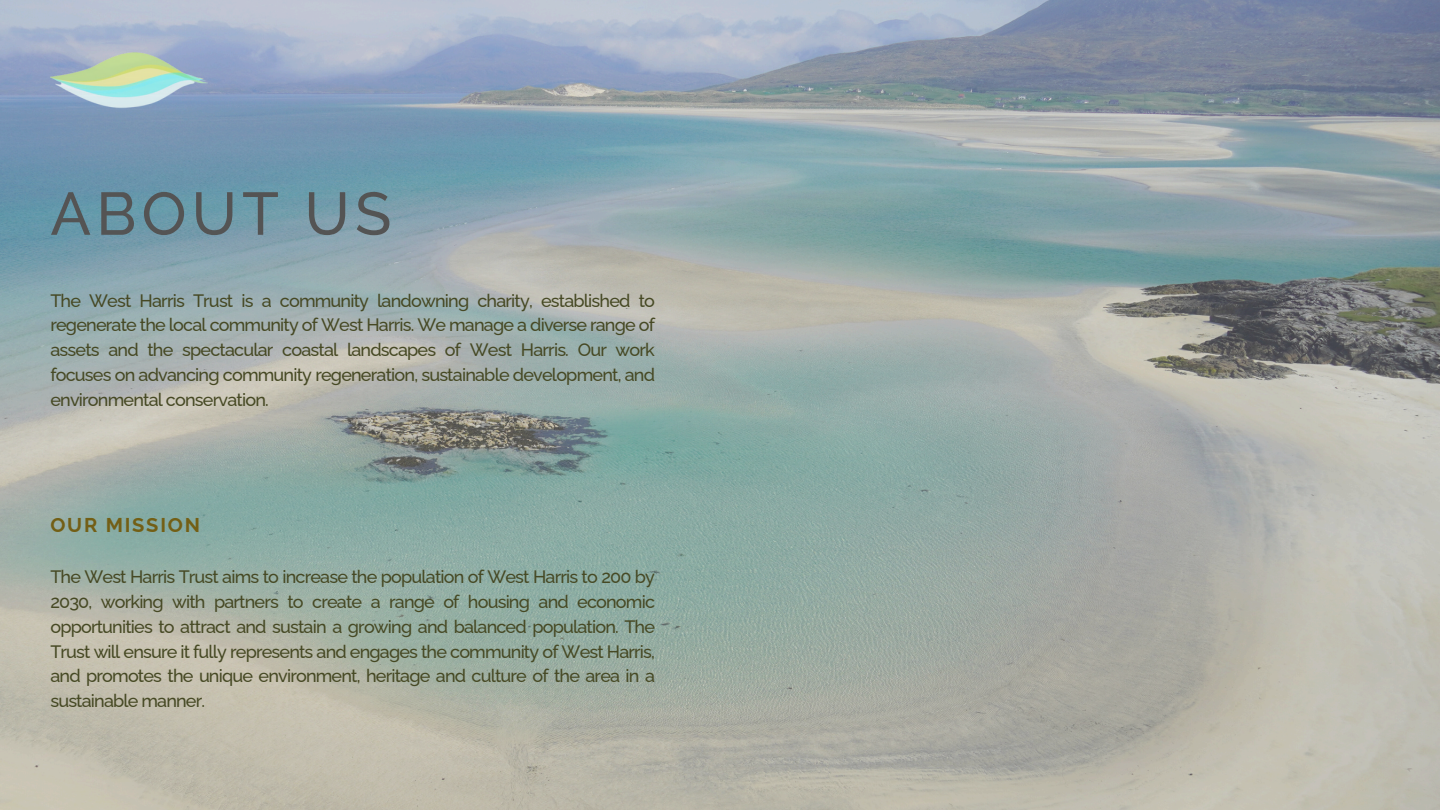
<style>
.page{position:relative;width:1440px;height:810px;background:#fff}
.page>*{position:absolute;margin:0;border:0;box-sizing:border-box;transform-origin:0 0}
.t1{font:500 60px "Raleway";letter-spacing:.085em;color:#545454}
.t2{font:700 20px "Raleway";letter-spacing:.09em;color:#735f15}
.t3{font:500 18px/24.8px "Raleway";letter-spacing:-.045em;color:#464924;text-align:justify}
</style>
<div class="page">
<img style="left:0;top:0;width:1440px;height:810px">
<img style="left:50px;top:51px;width:162px;height:60px">
<p class="t1" style="left:50px;top:178px;width:343px">ABOUT US</p>
<p class="t3" style="left:50px;top:288px;width:606px">The West Harris Trust is a community landowning charity, established to regenerate the local community of West Harris. We manage a diverse range of assets and the spectacular coastal landscapes of West Harris. Our work focuses on advancing community regeneration, sustainable development, and environmental conservation.</p>
<p class="t2" style="left:50px;top:513px;width:151px">OUR MISSION</p>
<h1 class="t3" style="left:50px;top:565px;width:606px">The West Harris Trust aims to increase the population of West Harris to 200 by 2030, working with partners to create a range of housing and economic opportunities to attract and sustain a growing and balanced population. The Trust will ensure it fully represents and engages the community of West Harris, and promotes the unique environment, heritage and culture of the area in a sustainable manner.</h1>
</div>
